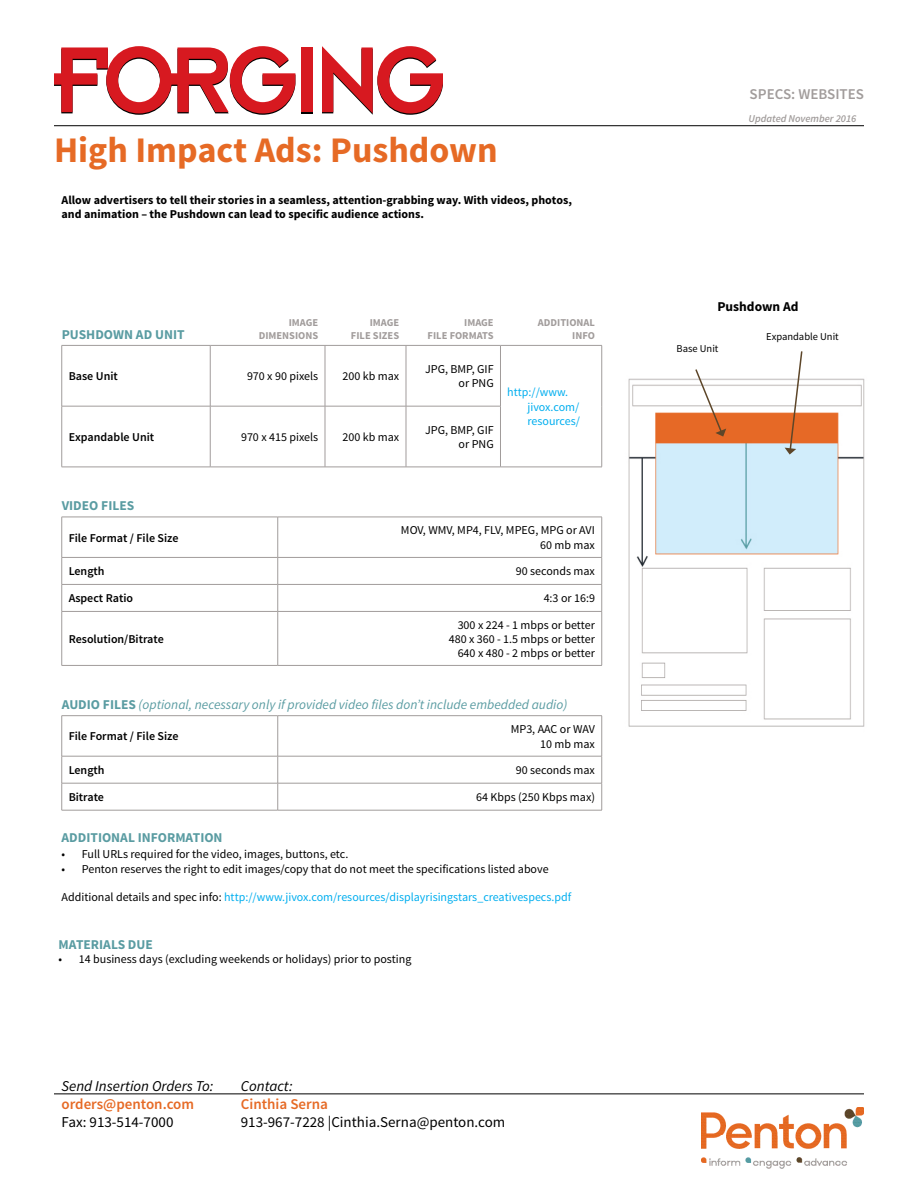
<style>
.page{position:relative;width:918px;height:1188px;background:#fff}
.page>*{position:absolute;margin:0;border:0;box-sizing:border-box;transform-origin:0 0}
.t1{font:700 36px "Source Sans Pro";color:#e66a25}
.t2{font:15px "Source Sans Pro";color:#000}
.t3{font:italic 15px "Source Sans Pro";color:#000}
.t4{font:600 15px "Source Sans Pro";color:#e66a25}
.t5{font:600 15px "Source Sans Pro";color:#a19c9b}
.t6{font:italic 13.5px "Source Sans Pro";color:#5a9ca2}
.t7{font:700 13.5px "Source Sans Pro";color:#5a9ca2}
.t8{font:700 13.5px "Source Sans Pro";color:#000}
.t9{font:12px/14.4px "Source Sans Pro";color:#000;text-align:right}
.t10{font:700 12px/14.4px "Source Sans Pro";color:#000}
.t11{font:12px/14.4px "Source Sans Pro";color:#00aeef}
.t12{font:600 12px "Source Sans Pro";color:#000}
.t13{font:700 10.5px/12.6px "Source Sans Pro";color:#a19c9b;text-align:right}
.t14{font:10.5px "Source Sans Pro";color:#000}
.t15{font:italic 600 10.5px "Source Sans Pro";color:#a19c9b}
.s1{font-weight:700;font-style:normal}
.s2{color:#000}
</style>
<div class="page">
<hr style="left:54px;top:125px;width:810px;height:1px;background:#000">
<hr style="left:54px;top:1094px;width:810px;height:1px;background:#000">
<img style="left:702px;top:1107px;width:162px;height:62px">
<div style="left:301px;top:49px;width:11px;height:64px;background:#000"></div>
<svg style="left:54px;top:46px;width:241px;height:69px"></svg>
<div style="left:301px;top:47px;width:11px;height:65px;background:#d71920"></div>
<svg style="left:322px;top:46px;width:121px;height:69px"></svg>
<hr style="left:62px;top:345px;width:148px;height:1px;background:#a19c9b">
<hr style="left:61px;top:346px;width:1px;height:60px;background:#a19c9b">
<hr style="left:210px;top:345px;width:115px;height:1px;background:#a19c9b">
<hr style="left:210px;top:346px;width:1px;height:60px;background:#a19c9b">
<hr style="left:325px;top:345px;width:81px;height:1px;background:#a19c9b">
<hr style="left:325px;top:346px;width:1px;height:60px;background:#a19c9b">
<hr style="left:406px;top:345px;width:94px;height:1px;background:#a19c9b">
<hr style="left:406px;top:346px;width:1px;height:60px;background:#a19c9b">
<hr style="left:500px;top:345px;width:102px;height:1px;background:#a19c9b">
<hr style="left:500px;top:346px;width:1px;height:60px;background:#a19c9b">
<hr style="left:601px;top:346px;width:1px;height:60px;background:#a19c9b">
<hr style="left:62px;top:406px;width:148px;height:1px;background:#a19c9b">
<hr style="left:61px;top:406px;width:1px;height:61px;background:#a19c9b">
<hr style="left:210px;top:406px;width:115px;height:1px;background:#a19c9b">
<hr style="left:210px;top:406px;width:1px;height:61px;background:#a19c9b">
<hr style="left:325px;top:406px;width:81px;height:1px;background:#a19c9b">
<hr style="left:325px;top:406px;width:1px;height:61px;background:#a19c9b">
<hr style="left:406px;top:406px;width:95px;height:1px;background:#a19c9b">
<hr style="left:406px;top:406px;width:1px;height:61px;background:#a19c9b">
<hr style="left:500px;top:406px;width:1px;height:61px;background:#a19c9b">
<hr style="left:601px;top:406px;width:1px;height:61px;background:#a19c9b">
<hr style="left:62px;top:467px;width:148px;height:1px;background:#a19c9b">
<hr style="left:210px;top:467px;width:115px;height:1px;background:#a19c9b">
<hr style="left:325px;top:467px;width:81px;height:1px;background:#a19c9b">
<hr style="left:406px;top:467px;width:94px;height:1px;background:#a19c9b">
<hr style="left:500px;top:467px;width:102px;height:1px;background:#a19c9b">
<hr style="left:62px;top:517px;width:216px;height:1px;background:#a19c9b">
<hr style="left:61px;top:517px;width:1px;height:40px;background:#a19c9b">
<hr style="left:278px;top:517px;width:324px;height:1px;background:#a19c9b">
<hr style="left:277px;top:517px;width:1px;height:40px;background:#a19c9b">
<hr style="left:601px;top:517px;width:1px;height:40px;background:#a19c9b">
<hr style="left:62px;top:557px;width:216px;height:1px;background:#a19c9b">
<hr style="left:278px;top:557px;width:324px;height:1px;background:#a19c9b">
<hr style="left:62px;top:584px;width:216px;height:1px;background:#a19c9b">
<svg style="left:61px;top:558px;width:1px;height:53px"></svg>
<hr style="left:278px;top:584px;width:324px;height:1px;background:#a19c9b">
<svg style="left:277px;top:558px;width:1px;height:53px"></svg>
<svg style="left:601px;top:558px;width:1px;height:53px"></svg>
<hr style="left:62px;top:611px;width:216px;height:1px;background:#a19c9b">
<hr style="left:61px;top:612px;width:1px;height:53px;background:#a19c9b">
<hr style="left:278px;top:611px;width:324px;height:1px;background:#a19c9b">
<hr style="left:277px;top:612px;width:1px;height:53px;background:#a19c9b">
<hr style="left:601px;top:612px;width:1px;height:53px;background:#a19c9b">
<hr style="left:62px;top:665px;width:216px;height:1px;background:#a19c9b">
<hr style="left:278px;top:665px;width:324px;height:1px;background:#a19c9b">
<hr style="left:62px;top:715px;width:216px;height:1px;background:#a19c9b">
<hr style="left:61px;top:716px;width:1px;height:40px;background:#a19c9b">
<hr style="left:278px;top:715px;width:324px;height:1px;background:#a19c9b">
<hr style="left:277px;top:716px;width:1px;height:40px;background:#a19c9b">
<hr style="left:601px;top:716px;width:1px;height:40px;background:#a19c9b">
<hr style="left:62px;top:756px;width:216px;height:1px;background:#a19c9b">
<hr style="left:278px;top:756px;width:324px;height:1px;background:#a19c9b">
<hr style="left:62px;top:783px;width:216px;height:1px;background:#a19c9b">
<svg style="left:61px;top:756px;width:1px;height:54px"></svg>
<hr style="left:278px;top:783px;width:324px;height:1px;background:#a19c9b">
<svg style="left:277px;top:756px;width:1px;height:54px"></svg>
<svg style="left:601px;top:756px;width:1px;height:54px"></svg>
<hr style="left:62px;top:810px;width:216px;height:1px;background:#a19c9b">
<hr style="left:278px;top:810px;width:324px;height:1px;background:#a19c9b">
<img style="left:628px;top:378px;width:237px;height:349px">
<svg style="left:694px;top:369px;width:32px;height:68px"></svg>
<svg style="left:785px;top:351px;width:18px;height:104px"></svg>
<h1 class="t1" style="left:54px;top:127px;width:445px">High Impact Ads: Pushdown</h1>
<p class="t10" style="left:62px;top:193px;width:512px">Allow advertisers to tell their stories in a seamless, attention-grabbing way. With videos, photos, and animation – the Pushdown can lead to specific audience actions.</p>
<p class="t7" style="left:62px;top:326px;width:124px">PUSHDOWN AD UNIT</p>
<p class="t13" style="left:289px;top:317px;width:7px">image</p>
<p class="t13" style="left:259px;top:329px;width:7px">dimensions</p>
<p class="t13" style="left:351px;top:317px;width:50px">IMAGE<br>FILE SIZES</p>
<p class="t13" style="left:428px;top:317px;width:68px">IMAGE<br>FILE FORMATS</p>
<p class="t13" style="left:538px;top:317px;width:59px">ADDITIONAL<br>INFO</p>
<p class="t12" style="left:69px;top:369px;width:51px">Base Unit</p>
<p class="t9" style="left:247px;top:369px;width:73px">970 x 90 pixels</p>
<p class="t9" style="left:342px;top:369px;width:58px">200 kb max</p>
<p class="t9" style="left:425px;top:362px;width:70px">JPG, BMP, GIF or PNG</p>
<p class="t12" style="left:69px;top:429px;width:87px">Expandable Unit</p>
<p class="t9" style="left:241px;top:430px;width:79px">970 x 415 pixels</p>
<p class="t9" style="left:342px;top:430px;width:58px">200 kb max</p>
<p class="t9" style="left:425px;top:423px;width:70px">JPG, BMP, GIF or PNG</p>
<p class="t11" style="left:528px;top:385px;width:54px;text-indent:-20px">http://www. jivox.com/ resources/</p>
<p class="t7" style="left:62px;top:497px;width:74px">VIDEO FILES</p>
<p class="t12" style="left:69px;top:530px;width:111px">File Format / File Size</p>
<p class="t9" style="left:401px;top:524px;width:196px">MOV, WMV, MP4, FLV, MPEG, MPG or AVI<br>60 mb max</p>
<p class="t12" style="left:69px;top:564px;width:37px">Length</p>
<p class="t9" style="left:516px;top:564px;width:81px">90 seconds max</p>
<p class="t12" style="left:69px;top:591px;width:66px">Aspect Ratio</p>
<p class="t9" style="left:544px;top:591px;width:53px">4:3 or 16:9</p>
<p class="t12" style="left:69px;top:631px;width:97px">Resolution/Bitrate</p>
<p class="t9" style="left:449px;top:618px;width:148px">300 x 224 - 1 mbps or better<br>480 x 360 - 1.5 mbps or better<br>640 x 480 - 2 mbps or better</p>
<p class="t6" style="left:62px;top:696px;width:507px"><span class="s1">AUDIO FILES</span> (optional, necessary only if provided video files don’t include embedded audio)</p>
<p class="t12" style="left:69px;top:729px;width:111px">File Format / File Size</p>
<p class="t9" style="left:511px;top:722px;width:86px">MP3, AAC or WAV<br>10 mb max</p>
<p class="t12" style="left:69px;top:763px;width:37px">Length</p>
<p class="t9" style="left:516px;top:763px;width:81px">90 seconds max</p>
<p class="t12" style="left:69px;top:790px;width:37px">Bitrate</p>
<p class="t9" style="left:476px;top:790px;width:120px">64 Kbps (250 Kbps max)</p>
<p class="t7" style="left:62px;top:829px;width:163px">ADDITIONAL INFORMATION</p>
<p class="t9" style="left:62px;top:847px;width:288px">• Full URLs required for the video, images, buttons, etc.</p>
<p class="t9" style="left:62px;top:862px;width:489px">• Penton reserves the right to edit images/copy that do not meet the specifications listed above</p>
<p class="t11" style="left:62px;top:890px;width:511px"><span class="s2">Additional details and spec info:</span> http://www.jivox.com/resources/displayrisingstars_creativespecs.pdf</p>
<p class="t7" style="left:59px;top:935px;width:96px">MATERIALS DUE</p>
<p class="t9" style="left:59px;top:952px;width:354px">• 14 business days (excluding weekends or holidays) prior to posting</p>
<p class="t3" style="left:62px;top:1077px;width:153px">Send Insertion Orders To:</p>
<p class="t4" style="left:62px;top:1095px;width:134px">orders@penton.com</p>
<p class="t2" style="left:62px;top:1113px;width:113px">Fax: 913-514-7000</p>
<p class="t3" style="left:241px;top:1077px;width:53px">Contact:</p>
<p class="t4" style="left:241px;top:1095px;width:89px">Cinthia Serna</p>
<p class="t2" style="left:241px;top:1113px;width:266px">913-967-7228 |Cinthia.Serna@penton.com</p>
<p class="t5" style="left:750px;top:85px;width:116px">SPECS: WEBSITES</p>
<p class="t15" style="left:748px;top:111px;width:110px">Updated November 2016</p>
<p class="t8" style="left:717px;top:298px;width:83px">Pushdown Ad</p>
<p class="t14" style="left:677px;top:342px;width:43px">Base Unit</p>
<p class="t14" style="left:766px;top:330px;width:74px">Expandable Unit</p>
</div>
